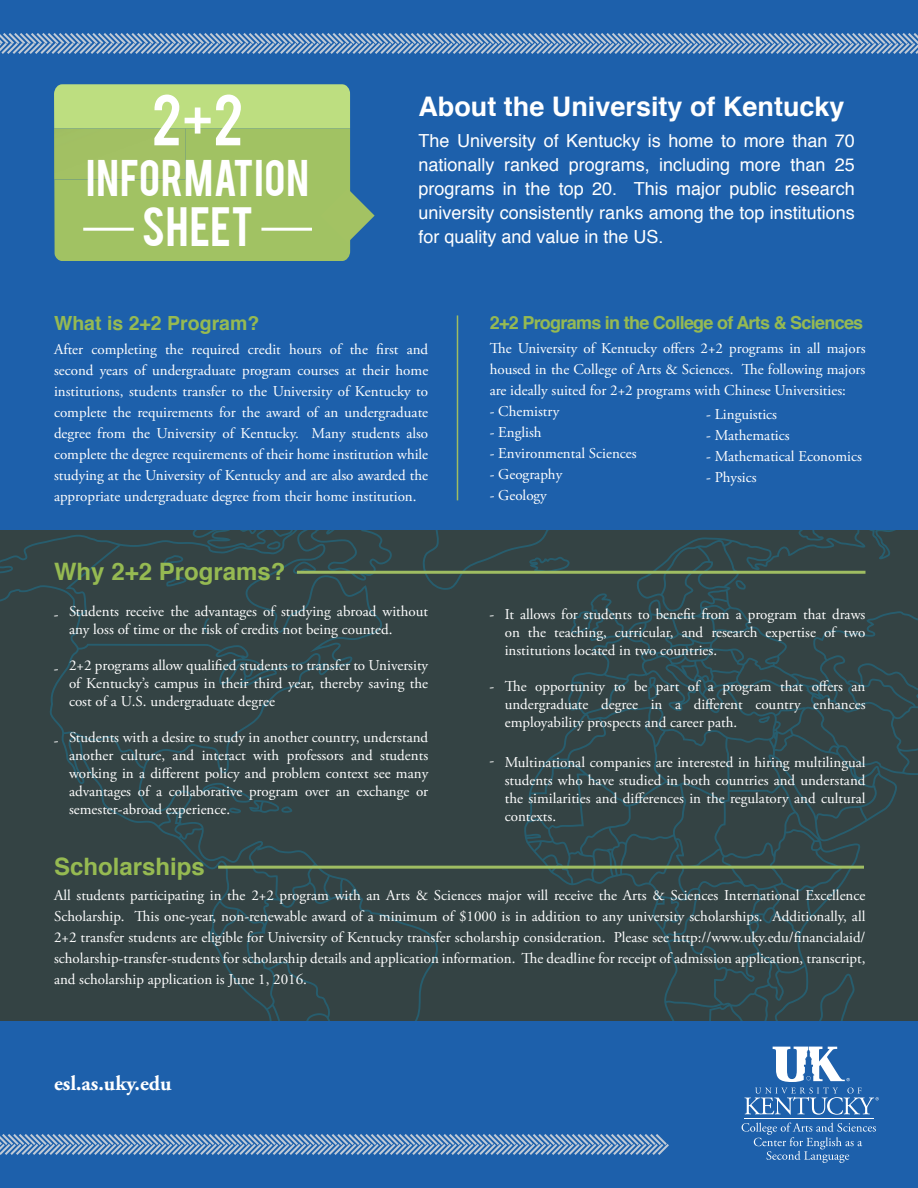
<style>
.page{position:relative;width:918px;height:1188px;background:#fff}
.page>*{position:absolute;margin:0;border:0;box-sizing:border-box;transform-origin:0 0}
.t1{font:57px "Bebas";color:#fff}
.t2{font:43.5px "Bebas";letter-spacing:.01em;color:#fff}
.t3{font:40.5px "Bebas";letter-spacing:.025em;color:#fff}
.t4{font:700 27px "Helvetica";color:#fff}
.t5{font:700 24px "Helvetica";color:#96ba52}
.t6{font:700 21px "Adobe Garamond Pro";color:#fff}
.t7{font:700 19.5px "Helvetica";color:#96ba52}
.t8{font:18px/24px "Helvetica";color:#fff;text-align:justify}
.t9{font:700 18px "Helvetica";letter-spacing:-.04em;color:#96ba52}
.t10{font:15px/18px "Adobe Garamond Pro";color:#fff;text-align:justify}
</style>
<div class="page">
<div style="left:0;top:530px;width:918px;height:658px;background:#344344"></div>
<svg style="left:0;top:535px;width:439px;height:487px"></svg>
<svg style="left:163px;top:555px;width:20px;height:9px"></svg>
<svg style="left:166px;top:573px;width:20px;height:14px"></svg>
<svg style="left:202px;top:783px;width:90px;height:30px"></svg>
<svg style="left:524px;top:530px;width:394px;height:492px"></svg>
<svg style="left:798px;top:530px;width:49px;height:11px"></svg>
<svg style="left:758px;top:716px;width:12px;height:7px"></svg>
<svg style="left:647px;top:677px;width:11px;height:23px"></svg>
<svg style="left:192px;top:530px;width:433px;height:111px"></svg>
<div style="left:0;top:0;width:918px;height:530px;background:#1d60ab"></div>
<svg style="left:54px;top:84px;width:321px;height:177px;background:#9ec16f"></svg>
<svg style="left:0;top:33px;width:918px;height:21px"></svg>
<hr style="left:83px;top:228px;width:51px;height:3px;background:#fff">
<hr style="left:261px;top:228px;width:51px;height:3px;background:#fff">
<hr style="left:457px;top:315px;width:1px;height:185px;background:#9fbd62">
<div style="left:0;top:1022px;width:918px;height:166px;background:#1d60ab"></div>
<hr style="left:745px;top:1119px;width:129px;height:1px;background:#fff">
<svg style="left:736px;top:974px;width:143px;height:141px"></svg>
<svg style="left:742px;top:1123px;width:134px;height:40px"></svg>
<svg style="left:0;top:1134px;width:669px;height:21px"></svg>
<hr style="left:297px;top:571px;width:569px;height:3px;background:#9fbd62">
<hr style="left:218px;top:866px;width:646px;height:3px;background:#9fbd62">
<p class="t1" style="left:152px;top:79px;width:93px">2+2</p>
<p class="t3" style="left:86px;top:148px;width:225px">INFORMATION</p>
<p class="t2" style="left:142px;top:195px;width:113px">SHEET</p>
<p class="t4" style="left:418px;top:85px;width:428px">About the University of Kentucky</p>
<p class="t8" style="left:418px;top:130px;width:438px">The University of Kentucky is home to more than 70 nationally ranked programs, including more than 25 programs in the top 20. This major public research university consistently ranks among the top institutions for quality and value in the US.</p>
<p class="t7" style="left:54px;top:307px;width:207px">What is 2+2 Program?</p>
<p class="t10" style="left:54px;top:339px;width:376px;line-height:21px">After completing the required credit hours of the first and second years of undergraduate program courses at their home institutions, students transfer to the University of Kentucky to complete the requirements for the award of an undergraduate degree from the University of Kentucky. Many students also complete the degree requirements of their home institution while studying at the University of Kentucky and are also awarded the appropriate undergraduate degree from their home institution.</p>
<p class="t5" style="left:54px;top:552px;width:233px">Why 2+2 Programs?</p>
<p class="t10" style="left:69px;top:603px;width:361px">Students receive the advantages of studying abroad without any loss of time or the risk of credits not being counted.</p>
<p class="t10" style="left:69px;top:657px;width:361px">2+2 programs allow qualified students to transfer to University of Kentucky’s campus in their third year, thereby saving the cost of a U.S. undergraduate degree</p>
<p class="t10" style="left:69px;top:729px;width:361px">Students with a desire to study in another country, understand another culture, and interact with professors and students working in a different policy and problem context see many advantages of a collaborative program over an exchange or semester-abroad experience.</p>
<p class="t10" style="left:54px;top:606px;width:6px">-</p>
<p class="t10" style="left:54px;top:660px;width:6px">-</p>
<p class="t10" style="left:54px;top:732px;width:6px">-</p>
<p class="t9" style="left:490px;top:308px;width:375px">2+2 Programs in the College of Arts &amp; Sciences</p>
<p class="t10" style="left:490px;top:338px;width:377px;line-height:21px">The University of Kentucky offers 2+2 programs in all majors housed in the College of Arts &amp; Sciences. The following majors are ideally suited for 2+2 programs with Chinese Universities:</p>
<p class="t10" style="left:490px;top:403px;width:71px">- Chemistry</p>
<p class="t10" style="left:490px;top:424px;width:53px">- English</p>
<p class="t10" style="left:490px;top:445px;width:149px">- Environmental Sciences</p>
<p class="t10" style="left:490px;top:466px;width:74px">- Geography</p>
<p class="t10" style="left:490px;top:487px;width:59px">- Geology</p>
<p class="t10" style="left:706px;top:405px;width:72px">- Linguistics</p>
<p class="t10" style="left:706px;top:426px;width:85px">- Mathematics</p>
<p class="t10" style="left:706px;top:447px;width:157px">- Mathematical Economics</p>
<p class="t10" style="left:706px;top:468px;width:52px">- Physics</p>
<p class="t10" style="left:489px;top:606px;width:6px">-</p>
<p class="t10" style="left:489px;top:678px;width:6px">-</p>
<p class="t10" style="left:489px;top:752px;width:6px">-</p>
<p class="t10" style="left:505px;top:606px;width:362px">It allows for students to benefit from a program that draws on the teaching, curricular, and research expertise of two institutions located in two countries.</p>
<p class="t10" style="left:505px;top:678px;width:362px">The opportunity to be part of a program that offers an undergraduate degree in a different country enhances employability prospects and career path.</p>
<p class="t10" style="left:505px;top:754px;width:362px">Multinational companies are interested in hiring multilingual students who have studied in both countries and understand the similarities and differences in the regulatory and cultural contexts.</p>
<p class="t5" style="left:54px;top:847px;width:152px">Scholarships</p>
<p class="t10" style="left:54px;top:885px;width:813px;line-height:21px">All students participating in the 2+2 program with an Arts &amp; Sciences major will receive the Arts &amp; Sciences International Excellence Scholarship. This one-year, non-renewable award of a minimum of $1000 is in addition to any university scholarships. Additionally, all 2+2 transfer students are eligible for University of Kentucky transfer scholarship consideration. Please see http://www.uky.edu/financialaid/ scholarship-transfer-students for scholarship details and application information. The deadline for receipt of admission application, transcript, and scholarship application is June 1, 2016.</p>
<p class="t6" style="left:54px;top:1072px;width:119px">esl.as.uky.edu</p>
</div>
